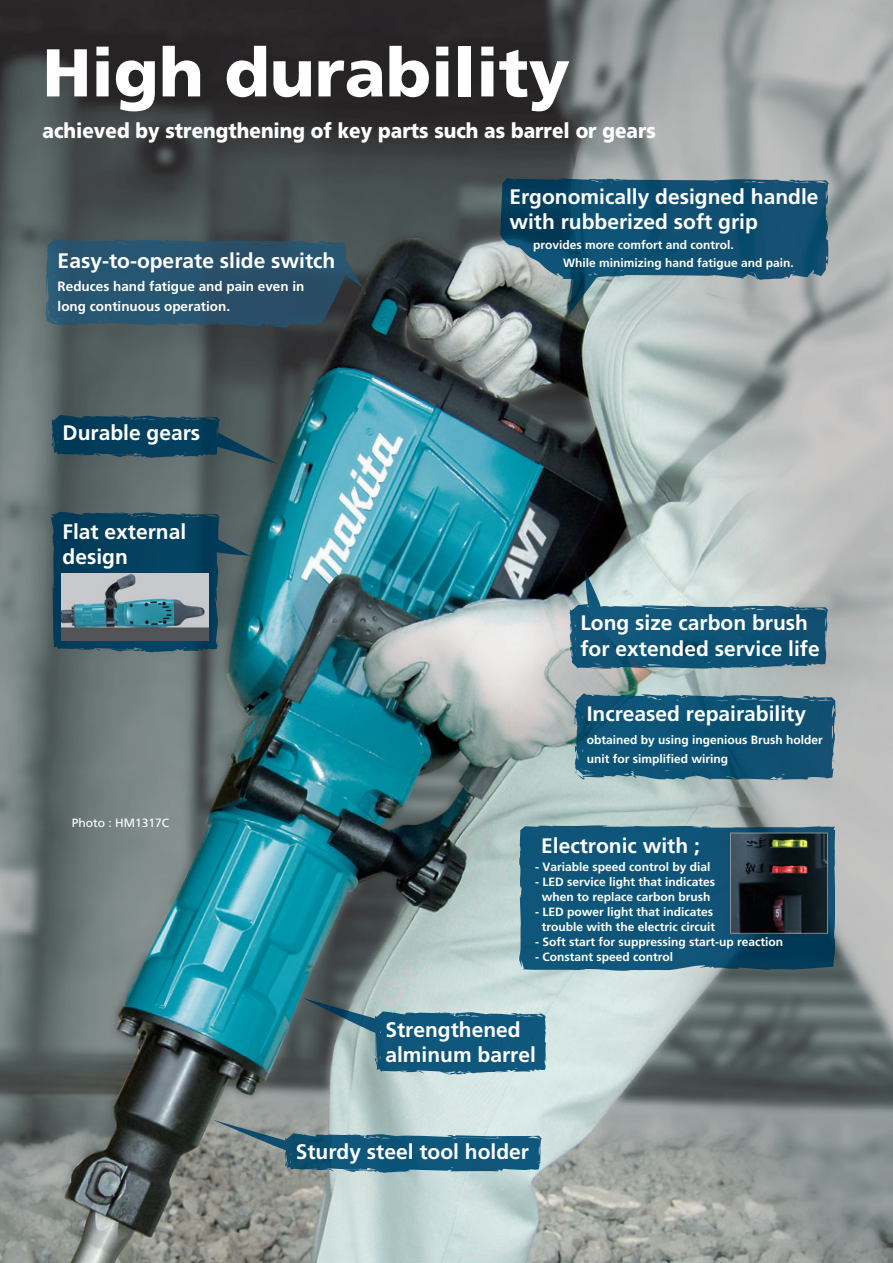
<style>
.page{position:relative;width:893px;height:1263px;background:#fff}
.page>*{position:absolute;margin:0;border:0;box-sizing:border-box;transform-origin:0 0}
.t1{font:900 67.5px "Frutiger";color:#fff}
.t2{font:700 21px/25.5px "Frutiger";color:#fff}
.t3{font:900 21px "Frutiger";color:#fff;scale:.9 1}
.t4{font:700 13.5px/19.2px "Frutiger";color:#fff}
.t5{font:700 12px/15px "Frutiger";color:#fff;text-align:center}
.t6{font:12px "Frutiger";color:#fff}
</style>
<div class="page">
<img style="left:0;top:0;width:893px;height:1263px">
<img style="left:569px;top:571px;width:259px;height:98px">
<img style="left:500px;top:178px;width:329px;height:137px">
<img style="left:519px;top:826px;width:317px;height:145px">
<svg style="left:730px;top:833px;width:98px;height:101px;background:#252a2e"></svg>
<img style="left:46px;top:239px;width:225px;height:88px">
<img style="left:574px;top:694px;width:259px;height:86px">
<img style="left:51px;top:415px;width:126px;height:43px">
<img style="left:51px;top:512px;width:125px;height:141px">
<img style="left:375px;top:1032px;width:171px;height:42px">
<img style="left:285px;top:1150px;width:239px;height:23px">
<img style="left:61px;top:573px;width:147px;height:68px">
<h1 class="t1" style="left:43px;top:32px;width:529px">High durability</h1>
<h2 class="t3" style="left:43px;top:118px;width:683px">achieved by strengthening of key parts such as barrel or gears</h2>
<h2 class="t2" style="left:58px;top:247px;width:279px">Easy-to-operate slide switch</h2>
<p class="t4" style="left:58px;top:277px;width:248px">Reduces hand fatigue and pain even in long continuous operation.</p>
<h2 class="t2" style="left:63px;top:420px;width:139px">Durable gears</h2>
<h2 class="t2" style="left:63px;top:518px;width:125px">Flat external design</h2>
<p class="t6" style="left:72px;top:816px;width:99px">Photo : HM1317C</p>
<h2 class="t2" style="left:509px;top:184px;width:311px">Ergonomically designed handle with rubberized soft grip</h2>
<p class="t5" style="left:563px;top:236px;width:232px;line-height:18px;text-align:left;text-indent:-30px">provides more comfort and control.<br>While minimizing hand fatigue and pain.</p>
<h2 class="t2" style="left:580px;top:610px;width:241px">Long size carbon brush for extended service life</h2>
<h2 class="t2" style="left:587px;top:701px;width:221px">Increased repairability</h2>
<p class="t5" style="left:587px;top:730px;width:238px;line-height:19.2px;text-align:left">obtained by using ingenious Brush holder unit for simplified wiring</p>
<h2 class="t2" style="left:541px;top:832px;width:160px">Electronic with ;</h2>
<p class="t5" style="left:535px;top:859px;width:177px">- Variable speed control by dial</p>
<p class="t5" style="left:535px;top:874px;width:182px">- LED service light that indicates when to replace carbon brush</p>
<p class="t5" style="left:535px;top:904px;width:182px">- LED power light that indicates trouble with the electric circuit</p>
<p class="t5" style="left:535px;top:934px;width:250px">- Soft start for suppressing start-up reaction</p>
<p class="t5" style="left:535px;top:949px;width:139px">- Constant speed control</p>
<h2 class="t2" style="left:385px;top:1016px;width:152px">Strengthened alminum barrel</h2>
<h2 class="t2" style="left:296px;top:1138px;width:235px">Sturdy steel tool holder</h2>
</div>
